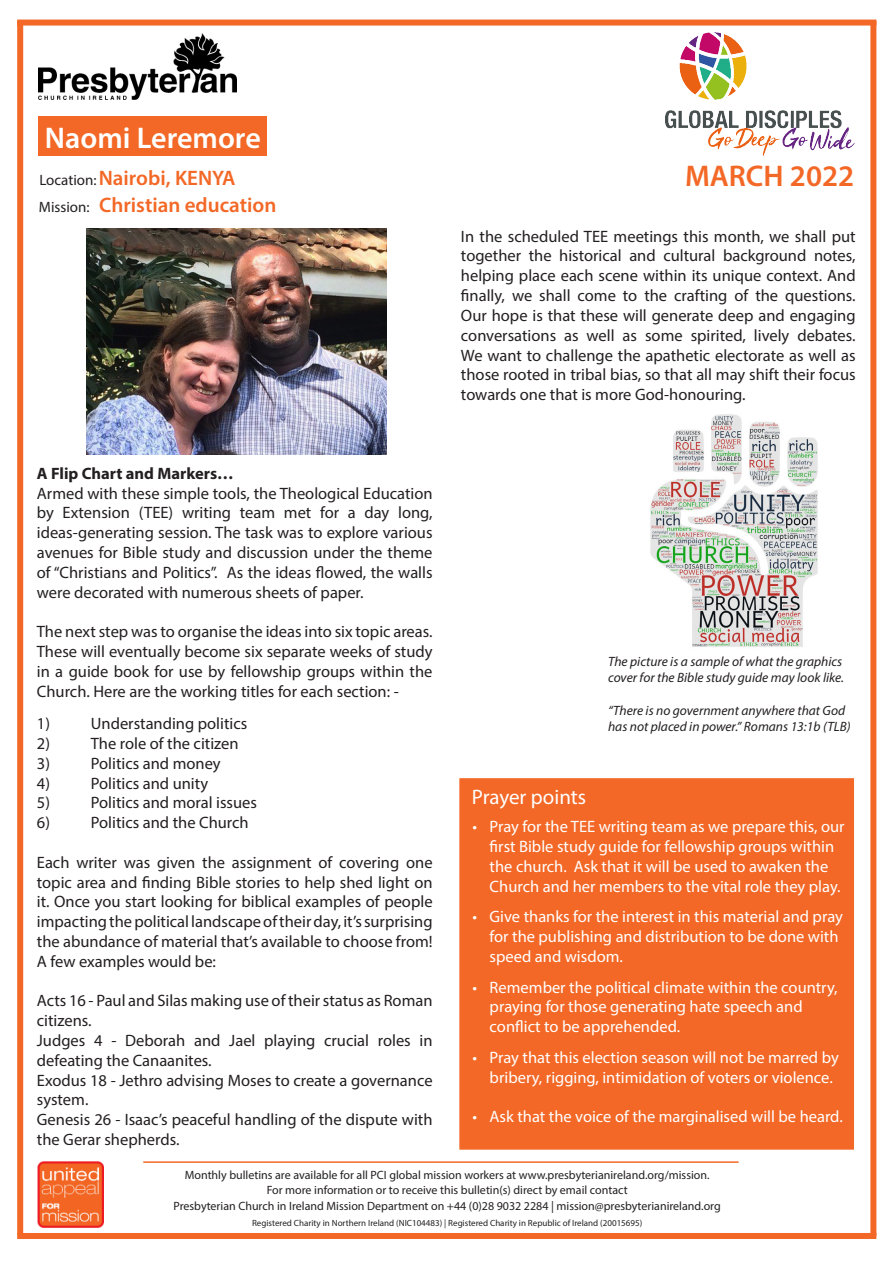
<style>
.page{position:relative;width:893px;height:1263px;background:#fff}
.page>*{position:absolute;margin:0;border:0;box-sizing:border-box;transform-origin:0 0}
.t1{font:600 30px "Myriad Pro";color:#fff}
.t2{font:600 30px "Myriad Pro";color:#f36826}
.t3{font:600 21px "Myriad Pro";color:#f36826}
.t4{font:21px "Myriad Pro";color:#fff}
.t5{font:16.5px/19.8px "Myriad Pro";color:#231f20;text-align:justify}
.t6{font:16.5px/19.8px "Myriad Pro";color:#fff}
.t7{font:700 16.5px "Myriad Pro";color:#231f20}
.t8{font:italic 13.5px/16.2px "Myriad Pro";color:#231f20}
.t9{font:12px "Myriad Pro";color:#231f20}
.t10{font:9px "Myriad Pro";color:#231f20}
.s1{font-weight:400;font-size:15px;color:#231f20}
</style>
<div class="page">
<img style="left:38px;top:1162px;width:65px;height:65px">
<hr style="left:143px;top:1161px;width:596px;height:2px;background:#f36826">
<img style="left:39px;top:33px;width:197px;height:66px">
<div style="left:39px;top:117px;width:228px;height:39px;background:#f36826"></div>
<img style="left:87px;top:229px;width:300px;height:225px">
<img style="left:665px;top:33px;width:189px;height:122px">
<div style="left:459px;top:778px;width:395px;height:372px;background:#f36826;border:2px solid #f36826"></div>
<img style="left:650px;top:414px;width:168px;height:233px">
<div style="left:17px;top:21px;width:6px;height:1213px;background:#f36826"></div>
<div style="left:870px;top:21px;width:6px;height:1215px;background:#f36826"></div>
<div style="left:17px;top:20px;width:859px;height:6px;background:#f36826"></div>
<div style="left:17px;top:1233px;width:859px;height:6px;background:#f36826"></div>
<p class="t1" style="left:45px;top:119px;width:217px">Naomi Leremore</p>
<p class="t3" style="left:39px;top:164px;width:198px"><span class="s1">Location:</span>Nairobi, KENYA</p>
<p class="t3" style="left:39px;top:192px;width:239px"><span class="s1">Mission:</span> Christian education</p>
<p class="t7" style="left:37px;top:462px;width:198px">A Flip Chart and Markers…</p>
<p class="t5" style="left:37px;top:483px;width:397px">Armed with these simple tools, the Theological Education by Extension (TEE) writing team met for a day long, ideas-generating session. The task was to explore various avenues for Bible study and discussion under the theme of “Christians and Politics”. As the ideas flowed, the walls were decorated with numerous sheets of paper.</p>
<p class="t5" style="left:37px;top:622px;width:397px">The next step was to organise the ideas into six topic areas.<br>These will eventually become six separate weeks of study in a guide book for use by fellowship groups within the Church. Here are the working titles for each section: -</p>
<p class="t5" style="left:37px;top:713px;width:15px">1)</p>
<p class="t5" style="left:91px;top:713px;width:158px">Understanding politics</p>
<p class="t5" style="left:37px;top:733px;width:15px">2)</p>
<p class="t5" style="left:91px;top:733px;width:149px">The role of the citizen</p>
<p class="t5" style="left:37px;top:753px;width:15px">3)</p>
<p class="t5" style="left:91px;top:753px;width:131px">Politics and money</p>
<p class="t5" style="left:37px;top:773px;width:15px">4)</p>
<p class="t5" style="left:91px;top:773px;width:119px">Politics and unity</p>
<p class="t5" style="left:37px;top:793px;width:15px">5)</p>
<p class="t5" style="left:91px;top:793px;width:168px">Politics and moral issues</p>
<p class="t5" style="left:37px;top:812px;width:15px">6)</p>
<p class="t5" style="left:91px;top:812px;width:159px">Politics and the Church</p>
<p class="t5" style="left:37px;top:852px;width:397px">Each writer was given the assignment of covering one topic area and finding Bible stories to help shed light on it. Once you start looking for biblical examples of people impacting the political landscape of their day, it’s surprising the abundance of material that’s available to choose from!<br>A few examples would be:</p>
<p class="t5" style="left:37px;top:991px;width:397px">Acts 16 - Paul and Silas making use of their status as Roman citizens.</p>
<p class="t5" style="left:37px;top:1030px;width:397px">Judges 4 - Deborah and Jael playing crucial roles in defeating the Canaanites.</p>
<p class="t5" style="left:37px;top:1070px;width:397px">Exodus 18 - Jethro advising Moses to create a governance system.</p>
<p class="t5" style="left:37px;top:1109px;width:397px">Genesis 26 - Isaac’s peaceful handling of the dispute with the Gerar shepherds.</p>
<p class="t2" style="left:685px;top:157px;width:171px">MARCH 2022</p>
<p class="t5" style="left:461px;top:226px;width:396px">In the scheduled TEE meetings this month, we shall put together the historical and cultural background notes, helping place each scene within its unique context. And finally, we shall come to the crafting of the questions.<br>Our hope is that these will generate deep and engaging conversations as well as some spirited, lively debates.<br>We want to challenge the apathetic electorate as well as those rooted in tribal bias, so that all may shift their focus towards one that is more God-honouring.</p>
<p class="t4" style="left:472px;top:784px;width:116px">Prayer points</p>
<p class="t8" style="left:608px;top:653px;width:237px">The picture is a sample of what the graphics cover for the Bible study guide may look like.</p>
<p class="t8" style="left:608px;top:702px;width:244px">“There is no government anywhere that God has not placed in power.” Romans 13:1b (TLB)</p>
<p class="t6" style="left:490px;top:817px;width:356px;text-indent:-17px">• Pray for the TEE writing team as we prepare this, our first Bible study guide for fellowship groups within the church. Ask that it will be used to awaken the Church and her members to the vital role they play.</p>
<p class="t6" style="left:490px;top:907px;width:355px;text-indent:-17px">• Give thanks for the interest in this material and pray for the publishing and distribution to be done with speed and wisdom.</p>
<p class="t6" style="left:490px;top:977px;width:349px;text-indent:-17px">• Remember the political climate within the country, praying for those generating hate speech and conflict to be apprehended.</p>
<p class="t6" style="left:490px;top:1047px;width:351px;text-indent:-17px">• Pray that this election season will not be marred by bribery, rigging, intimidation of voters or violence.</p>
<p class="t6" style="left:473px;top:1106px;width:372px">• Ask that the voice of the marginalised will be heard.</p>
<p class="t9" style="left:185px;top:1168px;width:526px">Monthly bulletins are available for all PCI global mission workers at www.presbyterianireland.org/mission.</p>
<p class="t9" style="left:267px;top:1182px;width:362px">For more information or to receive this bulletin(s) direct by email contact</p>
<p class="t9" style="left:174px;top:1198px;width:549px">Presbyterian Church in Ireland Mission Department on +44 (0)28 9032 2284 | mission@presbyterianireland.org</p>
<p class="t10" style="left:252px;top:1217px;width:392px">Registered Charity in Northern Ireland (NIC104483) | Registered Charity in Republic of Ireland (20015695)</p>
</div>
